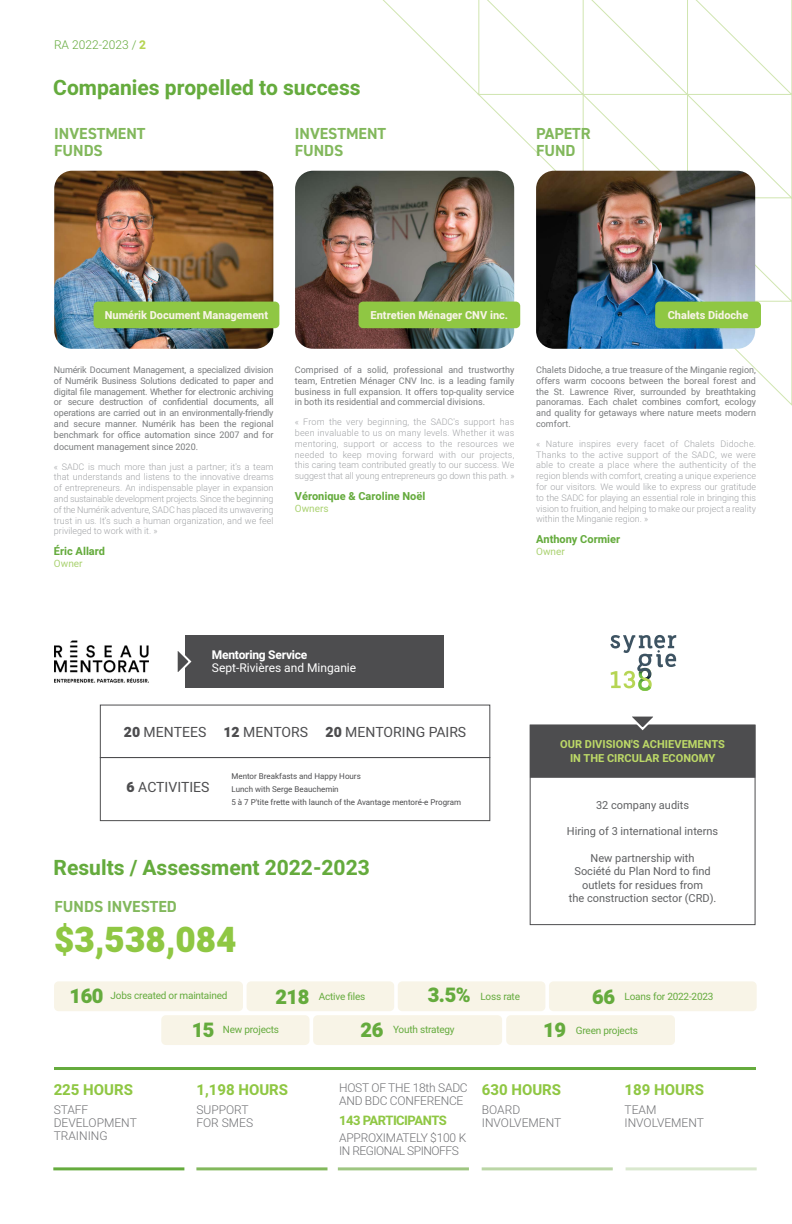
<style>
.page{position:relative;width:792px;height:1224px;background:#fff}
.page>*{position:absolute;margin:0;border:0;box-sizing:border-box;transform-origin:0 0}
.t1{font:900 35px "Heebo";color:#8fc743}
.t2{font:700 21px "Heebo";color:#65ab3d}
.t3{font:700 16px/17px "DIN2014";color:#82b85c}
.t4{font:700 15px "Heebo";color:#8fc743}
.t5{font:14px "Heebo";color:#4d4d4f}
.t6{font:700 13px "Heebo";letter-spacing:-.04em;color:#8fc743}
.t7{font:300 12px/13px "Heebo";color:#717275}
.t8{font:300 12px/13px "Heebo";letter-spacing:-.04em;color:#717275}
.t9{font:300 12px/13px "Heebo";letter-spacing:-.02em;color:#717275}
.t10{font:12px "Heebo";color:#fff}
.t11{font:700 12px "Heebo";letter-spacing:-.02em;color:#fff}
.t12{font:300 12px "Heebo";color:#65ab3d}
.t13{font:11px/13.2px "Heebo";color:#606163;text-align:center}
.t14{font:800 11px "Heebo";color:#f8f4e7}
.t15{font:700 11px "Heebo";color:#65ab3d}
.t16{font:700 11px/14px "Heebo";color:#bcd867;text-align:center}
.t17{font:10px "Heebo";letter-spacing:-.02em;color:#65ab3d}
.t18{font:10px "Heebo";color:#aad271}
.t19{font:300 9px/10.8px "Heebo";color:#a2a4a7;text-align:justify}
.t20{font:9px/10.8px "Heebo";color:#797b7d;text-align:justify}
.t21{font:8px/13px "Heebo";color:#4d4d4f}
.s1{font-weight:800;color:#b6d554}
.s2{font-weight:900}
.s3{font-weight:900;font-size:20px}
</style>
<div class="page">
<svg style="left:374px;top:0;width:418px;height:406px"></svg>
<div style="left:530px;top:725px;width:225px;height:200px;border:1px solid #4d4d4f"></div>
<img style="left:295px;top:171px;width:219px;height:178px">
<img style="left:54px;top:171px;width:219px;height:178px">
<img style="left:536px;top:171px;width:219px;height:178px">
<div style="left:359px;top:302px;width:161px;height:26px;background:#8fc743;border-radius:4px"></div>
<div style="left:94px;top:302px;width:185px;height:26px;background:#8fc743;border-radius:4px"></div>
<div style="left:655px;top:302px;width:106px;height:26px;background:#8fc743;border-radius:4px"></div>
<hr style="left:53px;top:1167px;width:131px;height:3px;background:#65ab3d">
<hr style="left:196px;top:1167px;width:132px;height:3px;background:#82b85c">
<hr style="left:338px;top:1167px;width:131px;height:3px;background:#9ec681">
<hr style="left:482px;top:1167px;width:131px;height:3px;background:#bbd6a6">
<hr style="left:626px;top:1167px;width:131px;height:3px;background:#d9e8ce">
<div style="left:54px;top:981px;width:189px;height:30px;background:#f8f4e7;border-radius:4px"></div>
<div style="left:161px;top:1015px;width:149px;height:30px;background:#f8f4e7;border-radius:4px"></div>
<div style="left:313px;top:1015px;width:189px;height:30px;background:#f8f4e7;border-radius:4px"></div>
<div style="left:506px;top:1015px;width:169px;height:30px;background:#f8f4e7;border-radius:4px"></div>
<div style="left:247px;top:981px;width:147px;height:30px;background:#f8f4e7;border-radius:4px"></div>
<div style="left:398px;top:981px;width:147px;height:30px;background:#f8f4e7;border-radius:4px"></div>
<div style="left:549px;top:981px;width:208px;height:30px;background:#f8f4e7;border-radius:4px"></div>
<svg style="left:610px;top:635px;width:66px;height:56px"></svg>
<div style="left:186px;top:635px;width:258px;height:53px;background:#4d4d4f"></div>
<div style="left:100px;top:757px;width:390px;height:64px;border:1px solid #4d4d4f"></div>
<img style="left:55px;top:640px;width:94px;height:43px">
<hr style="left:54px;top:1067px;width:702px;height:3px;background:#65ab3d">
<svg style="left:177px;top:643px;width:15px;height:37px"></svg>
<svg style="left:530px;top:716px;width:225px;height:62px;background:#646466"></svg>
<h3 class="t12" style="left:54px;top:36px;width:94px">RA 2022-2023 / <span class="s1">2</span></h3>
<h2 class="t2" style="left:53px;top:73px;width:309px">Companies propelled to success</h2>
<h3 class="t3" style="left:295px;top:125px;width:93px">INVESTMENT<br>FUNDS</h3>
<h3 class="t3" style="left:54px;top:125px;width:93px">INVESTMENT<br>FUNDS</h3>
<h3 class="t3" style="left:536px;top:125px;width:56px">PAPETR<br>FUND</h3>
<p class="t14" style="left:105px;top:307px;width:165px">Numérik Document Management</p>
<p class="t14" style="left:371px;top:307px;width:139px">Entretien Ménager CNV inc.</p>
<p class="t14" style="left:668px;top:307px;width:82px">Chalets Didoche</p>
<p class="t20" style="left:54px;top:364px;width:221px">Numérik Document Management, a specialized division of Numérik Business Solutions dedicated to paper and digital file management. Whether for electronic archiving or secure destruction of confidential documents, all operations are carried out in an environmentally-friendly and secure manner. Numérik has been the regional benchmark for office automation since 2007 and for</p>
<p class="t20" style="left:54px;top:441px;width:146px">document management since 2020.</p>
<p class="t19" style="left:54px;top:461px;width:221px">« SADC is much more than just a partner; it's a team that understands and listens to the innovative dreams of entrepreneurs. An indispensable player in expansion and sustainable development projects. Since the beginning of the Numérik adventure, SADC has placed its unwavering trust in us. It's such a human organization, and we feel privileged to work with it. »</p>
<p class="t15" style="left:54px;top:543px;width:53px">Éric Allard</p>
<p class="t18" style="left:54px;top:556px;width:30px">Owner</p>
<p class="t20" style="left:295px;top:364px;width:221px">Comprised of a solid, professional and trustworthy team, Entretien Ménager CNV Inc. is a leading family business in full expansion. It offers top-quality service in both its residential and commercial divisions.</p>
<p class="t19" style="left:295px;top:416px;width:221px">« From the very beginning, the SADC's support has been invaluable to us on many levels. Whether it was mentoring, support or access to the resources we needed to keep moving forward with our projects, this caring team contributed greatly to our success. We suggest that all young entrepreneurs go down this path. »</p>
<p class="t15" style="left:295px;top:488px;width:132px">Véronique &amp; Caroline Noël</p>
<p class="t18" style="left:295px;top:501px;width:35px">Owners</p>
<p class="t20" style="left:536px;top:364px;width:221px">Chalets Didoche, a true treasure of the Minganie region, offers warm cocoons between the boreal forest and the St. Lawrence River, surrounded by breathtaking panoramas. Each chalet combines comfort, ecology and quality for getaways where nature meets modern comfort.</p>
<p class="t19" style="left:536px;top:438px;width:221px">« Nature inspires every facet of Chalets Didoche.<br>Thanks to the active support of the SADC, we were able to create a place where the authenticity of the region blends with comfort, creating a unique experience for our visitors. We would like to express our gratitude to the SADC for playing an essential role in bringing this vision to fruition, and helping to make our project a reality within the Minganie region. »</p>
<p class="t15" style="left:536px;top:531px;width:86px">Anthony Cormier</p>
<p class="t18" style="left:536px;top:544px;width:30px">Owner</p>
<h3 class="t11" style="left:212px;top:646px;width:97px">Mentoring Service</h3>
<h3 class="t10" style="left:212px;top:659px;width:146px">Sept-Rivières and Minganie</h3>
<h3 class="t5" style="left:124px;top:722px;width:344px"><span class="s2">20</span> MENTEES <span class="s2">12</span> MENTORS <span class="s2">20</span> MENTORING PAIRS</h3>
<h3 class="t5" style="left:127px;top:778px;width:84px"><span class="s2">6</span> ACTIVITIES</h3>
<p class="t21" style="left:231px;top:769px;width:231px">Mentor Breakfasts and Happy Hours<br>Lunch with Serge Beauchemin<br>5 à 7 P'tite frette with launch of the Avantage mentoré-e Program</p>
<h2 class="t2" style="left:54px;top:853px;width:318px">Results / Assessment 2022-2023</h2>
<h3 class="t3" style="left:55px;top:897px;width:124px">FUNDS INVESTED</h3>
<h1 class="t1" style="left:54px;top:915px;width:184px">$3,538,084</h1>
<p class="t16" style="left:560px;top:738px;width:166px">OUR DIVISION'S ACHIEVEMENTS<br>IN THE CIRCULAR ECONOMY</p>
<p class="t13" style="left:596px;top:798px;width:95px">32 company audits</p>
<p class="t13" style="left:567px;top:825px;width:153px">Hiring of 3 international interns</p>
<p class="t13" style="left:569px;top:852px;width:149px">New partnership with<br>Société du Plan Nord to find outlets for residues from<br>the construction sector (CRD).</p>
<p class="t17" style="left:70px;top:989px;width:160px"><span class="s3">160</span> Jobs created or maintained</p>
<p class="t17" style="left:428px;top:990px;width:94px"><span class="s3">3.5%</span> Loss rate</p>
<p class="t17" style="left:592px;top:990px;width:123px"><span class="s3">66</span> Loans for 2022-2023</p>
<p class="t17" style="left:543px;top:1023px;width:96px"><span class="s3">19</span> Green projects</p>
<p class="t17" style="left:275px;top:990px;width:92px"><span class="s3">218</span> Active files</p>
<p class="t17" style="left:192px;top:1022px;width:89px"><span class="s3">15</span> New projects</p>
<p class="t17" style="left:361px;top:1022px;width:96px"><span class="s3">26</span> Youth strategy</p>
<h3 class="t4" style="left:54px;top:1079px;width:81px">225 HOURS</h3>
<h3 class="t7" style="left:54px;top:1103px;width:85px">STAFF<br>DEVELOPMENT<br>TRAINING</h3>
<h3 class="t4" style="left:196px;top:1079px;width:93px">1,198 HOURS</h3>
<h3 class="t7" style="left:196px;top:1103px;width:58px">SUPPORT<br>FOR SMES</h3>
<h3 class="t9" style="left:339px;top:1081px;width:130px">HOST OF THE 18th SADC<br>AND BDC CONFERENCE</h3>
<h3 class="t6" style="left:339px;top:1111px;width:109px">143 PARTICIPANTS</h3>
<h3 class="t8" style="left:339px;top:1131px;width:129px">APPROXIMATELY $100 K<br>IN REGIONAL SPINOFFS</h3>
<h3 class="t4" style="left:482px;top:1079px;width:81px">630 HOURS</h3>
<h3 class="t7" style="left:482px;top:1103px;width:81px">BOARD<br>INVOLVEMENT</h3>
<h3 class="t4" style="left:625px;top:1079px;width:81px">189 HOURS</h3>
<h3 class="t7" style="left:625px;top:1103px;width:81px">TEAM<br>INVOLVEMENT</h3>
</div>
